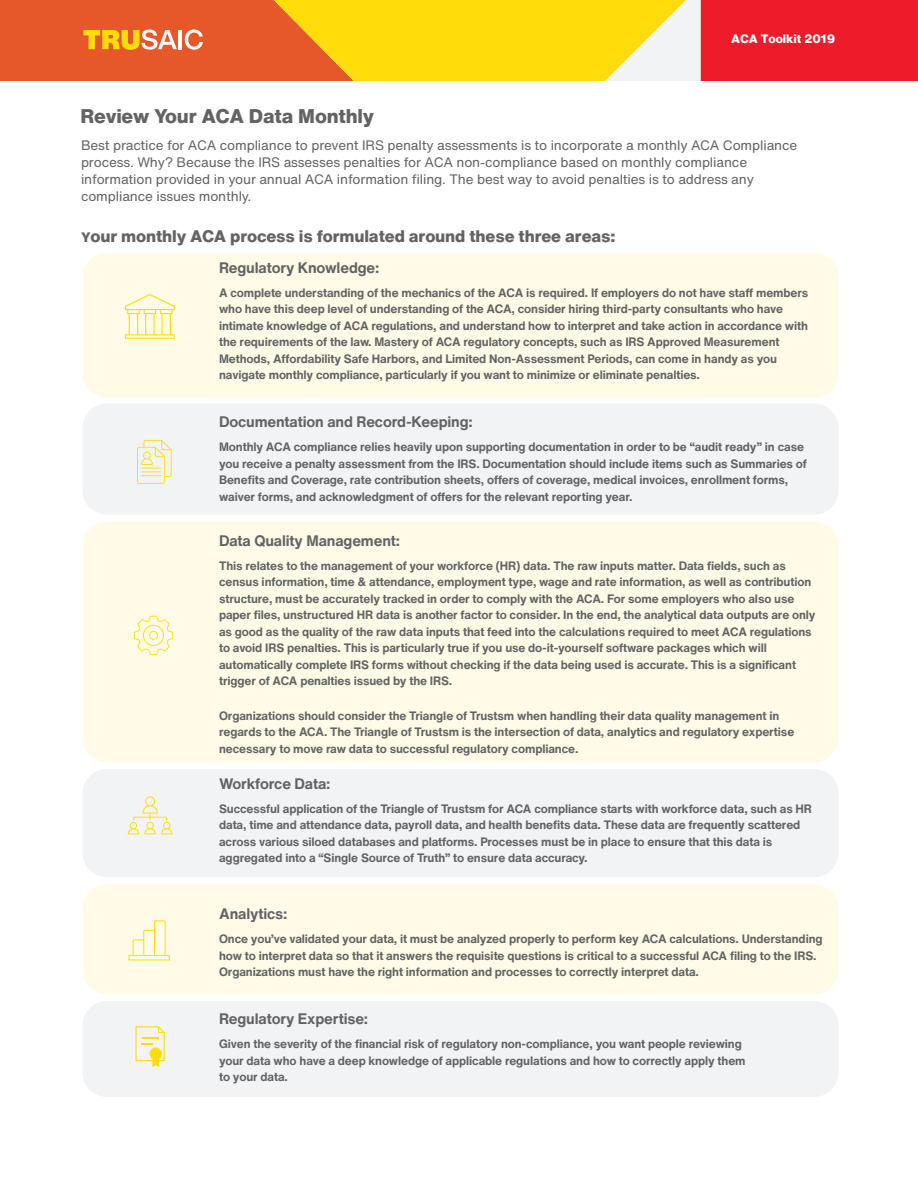
<style>
.page{position:relative;width:918px;height:1188px;background:#fff}
.page>*{position:absolute;margin:0;border:0;box-sizing:border-box;transform-origin:0 0}
.t1{font:800 19.5px "Helvetica Now Text";letter-spacing:-.01em;color:#636366}
.t2{font:800 16.5px "Helvetica Now Text";letter-spacing:-.01em;color:#636366}
.t3{font:700 15px "Helvetica Now Text";letter-spacing:-.01em;color:#636366}
.t4{font:13.5px/17.2px "Helvetica Now Text";letter-spacing:-.01em;color:#636366}
.t5{font:700 12px/16.5px "Helvetica Now Text";letter-spacing:-.01em;color:#636366}
.t6{font:800 12px "Helvetica Now Text";letter-spacing:-.01em;color:#fff}
.s1{font-size:13.5px}
</style>
<div class="page">
<div style="left:82px;top:253px;width:757px;height:145px;background:#fffbe6;border-radius:24px"></div>
<div style="left:82px;top:404px;width:757px;height:111px;background:#f2f3f4;border-radius:24px"></div>
<div style="left:82px;top:769px;width:757px;height:108px;background:#f2f3f4;border-radius:24px"></div>
<div style="left:82px;top:884px;width:757px;height:110px;background:#fffbe6;border-radius:24px"></div>
<div style="left:82px;top:1001px;width:757px;height:96px;background:#f2f3f4;border-radius:24px"></div>
<div style="left:82px;top:522px;width:757px;height:240px;background:#fffbe6;border-radius:24px"></div>
<svg style="left:137px;top:440px;width:35px;height:44px"></svg>
<svg style="left:128px;top:796px;width:44px;height:38px"></svg>
<svg style="left:129px;top:920px;width:41px;height:41px"></svg>
<svg style="left:125px;top:294px;width:50px;height:45px"></svg>
<svg style="left:134px;top:616px;width:39px;height:39px"></svg>
<svg style="left:135px;top:1026px;width:30px;height:41px"></svg>
<svg style="left:0;top:0;width:918px;height:80px;background:#f2852b"></svg>
<p class="t6" style="left:731px;top:30px;width:105px">ACA Toolkit 2019</p>
<h1 class="t1" style="left:81px;top:101px;width:295px">Review Your ACA Data Monthly</h1>
<p class="t4" style="left:81px;top:136px;width:718px">Best practice for ACA compliance to prevent IRS penalty assessments is to incorporate a monthly ACA Compliance process. Why? Because the IRS assesses penalties for ACA non-compliance based on monthly compliance information provided in your annual ACA information filing. The best way to avoid penalties is to address any compliance issues monthly.</p>
<h2 class="t2" style="left:81px;top:224px;width:536px"><span class="s1">Y</span>our monthly ACA process is formulated around these three areas:</h2>
<p class="t3" style="left:219px;top:256px;width:162px">Regulatory Knowledge:</p>
<p class="t5" style="left:219px;top:284px;width:591px">A complete understanding of the mechanics of the ACA is required. If employers do not have staff members who have this deep level of understanding of the ACA, consider hiring third-party consultants who have intimate knowledge of ACA regulations, and understand how to interpret and take action in accordance with the requirements of the law. Mastery of ACA regulatory concepts, such as IRS Approved Measurement Methods, Affordability Safe Harbors, and Limited Non-Assessment Periods, can come in handy as you navigate monthly compliance, particularly if you want to minimize or eliminate penalties.</p>
<p class="t3" style="left:219px;top:411px;width:255px">Documentation and Record-Keeping:</p>
<p class="t5" style="left:219px;top:439px;width:589px">Monthly ACA compliance relies heavily upon supporting documentation in order to be “audit ready” in case you receive a penalty assessment from the IRS. Documentation should include items such as Summaries of Benefits and Coverage, rate contribution sheets, offers of coverage, medical invoices, enrollment forms, waiver forms, and acknowledgment of offers for the relevant reporting year.</p>
<p class="t3" style="left:219px;top:529px;width:183px">Data Quality Management:</p>
<p class="t5" style="left:219px;top:557px;width:598px">This relates to the management of your workforce (HR) data. The raw inputs matter. Data fields, such as census information, time &amp; attendance, employment type, wage and rate information, as well as contribution structure, must be accurately tracked in order to comply with the ACA. For some employers who also use paper files, unstructured HR data is another factor to consider. In the end, the analytical data outputs are only as good as the quality of the raw data inputs that feed into the calculations required to meet ACA regulations to avoid IRS penalties. This is particularly true if you use do-it-yourself software packages which will automatically complete IRS forms without checking if the data being used is accurate. This is a significant trigger of ACA penalties issued by the IRS.</p>
<p class="t5" style="left:219px;top:707px;width:577px">Organizations should consider the Triangle of Trustsm when handling their data quality management in regards to the ACA. The Triangle of Trustsm is the intersection of data, analytics and regulatory expertise necessary to move raw data to successful regulatory compliance.</p>
<p class="t3" style="left:219px;top:772px;width:113px">Workforce Data:</p>
<p class="t5" style="left:219px;top:800px;width:594px">Successful application of the Triangle of Trustsm for ACA compliance starts with workforce data, such as HR data, time and attendance data, payroll data, and health benefits data. These data are frequently scattered across various siloed databases and platforms. Processes must be in place to ensure that this data is aggregated into a “Single Source of Truth” to ensure data accuracy.</p>
<p class="t3" style="left:219px;top:903px;width:70px">Analytics:</p>
<p class="t5" style="left:219px;top:931px;width:605px">Once you’ve validated your data, it must be analyzed properly to perform key ACA calculations. Understanding how to interpret data so that it answers the requisite questions is critical to a successful ACA filing to the IRS.<br>Organizations must have the right information and processes to correctly interpret data.</p>
<p class="t3" style="left:219px;top:1008px;width:151px">Regulatory Expertise:</p>
<p class="t5" style="left:219px;top:1036px;width:528px">Given the severity of the financial risk of regulatory non-compliance, you want people reviewing your data who have a deep knowledge of applicable regulations and how to correctly apply them to your data.</p>
</div>
